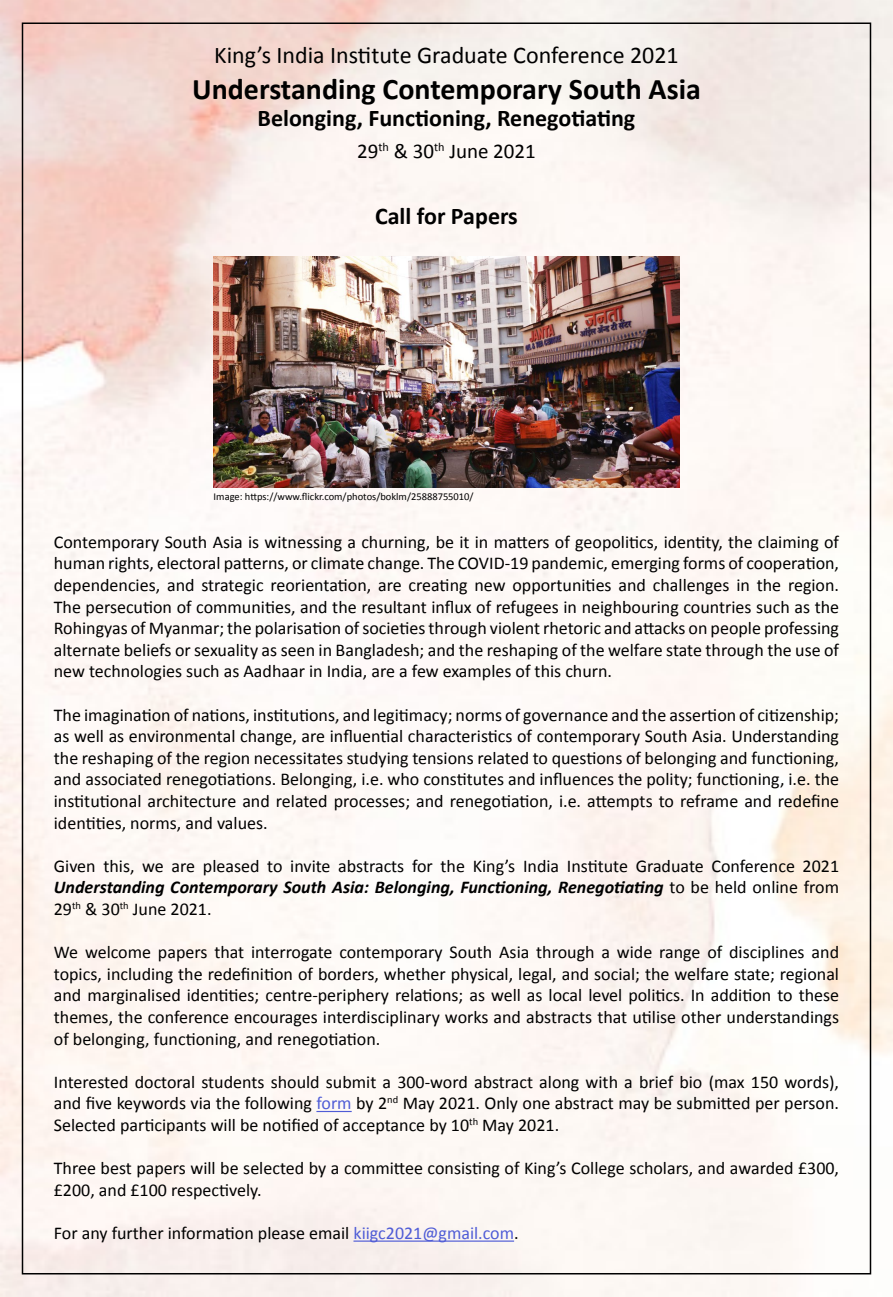
<style>
.page{position:relative;width:893px;height:1297px;background:#fff}
.page>*{position:absolute;margin:0;border:0;box-sizing:border-box;transform-origin:0 0}
.t1{font:700 30px "Calibri";color:#000}
.t2{font:700 24px "Calibri";color:#000}
.t3{font:24px "Calibri";color:#000}
.t4{font:21px "Calibri";color:#000}
.t5{font:18px/21.6px "Calibri";color:#000;text-align:justify}
.t6{font:10.5px "Calibri";color:#000}
.s1{font-weight:700;font-style:italic}
.s2{color:#4f5cd6}
</style>
<div class="page">
<img style="left:0;top:0;width:893px;height:1297px">
<img style="left:214px;top:257px;width:465px;height:230px">
<hr style="left:316px;top:1111px;width:36px;height:1px;background:#4f5cd6">
<hr style="left:353px;top:1240px;width:161px;height:2px;background:#4f5cd6">
<h2 class="t3" style="left:214px;top:40px;width:466px">King’s India Institute Graduate Conference 2021</h2>
<h1 class="t1" style="left:192px;top:70px;width:510px">Understanding Contemporary South Asia</h1>
<h2 class="t2" style="left:258px;top:103px;width:379px">Belonging, Functioning, Renegotiating</h2>
<p class="t4" style="left:357px;top:138px;width:180px">29<sup>th</sup> &amp; 30<sup>th</sup> June 2021</p>
<h2 class="t2" style="left:375px;top:201px;width:144px">Call for Papers</h2>
<p class="t6" style="left:214px;top:489px;width:261px">Image: https://www.flickr.com/photos/boklm/25888755010/</p>
<p class="t5" style="left:54px;top:531px;width:787px">Contemporary South Asia is witnessing a churning, be it in matters of geopolitics, identity, the claiming of human rights, electoral patterns, or climate change. The COVID-19 pandemic, emerging forms of cooperation, dependencies, and strategic reorientation, are creating new opportunities and challenges in the region.<br>The persecution of communities, and the resultant influx of refugees in neighbouring countries such as the Rohingyas of Myanmar; the polarisation of societies through violent rhetoric and attacks on people professing alternate beliefs or sexuality as seen in Bangladesh; and the reshaping of the welfare state through the use of new technologies such as Aadhaar in India, are a few examples of this churn.</p>
<p class="t5" style="left:54px;top:704px;width:787px">The imagination of nations, institutions, and legitimacy; norms of governance and the assertion of citizenship; as well as environmental change, are influential characteristics of contemporary South Asia. Understanding the reshaping of the region necessitates studying tensions related to questions of belonging and functioning, and associated renegotiations. Belonging, i.e. who constitutes and influences the polity; functioning, i.e. the institutional architecture and related processes; and renegotiation, i.e. attempts to reframe and redefine identities, norms, and values.</p>
<p class="t5" style="left:54px;top:855px;width:787px">Given this, we are pleased to invite abstracts for the King’s India Institute Graduate Conference 2021<br><span class="s1">Understanding Contemporary South Asia: Belonging, Functioning, Renegotiating</span> to be held online from 29<sup>th</sup> &amp; 30<sup>th</sup> June 2021.</p>
<p class="t5" style="left:54px;top:941px;width:787px">We welcome papers that interrogate contemporary South Asia through a wide range of disciplines and topics, including the redefinition of borders, whether physical, legal, and social; the welfare state; regional and marginalised identities; centre-periphery relations; as well as local level politics. In addition to these themes, the conference encourages interdisciplinary works and abstracts that utilise other understandings of belonging, functioning, and renegotiation.</p>
<p class="t5" style="left:54px;top:1071px;width:787px">Interested doctoral students should submit a 300-word abstract along with a brief bio (max 150 words), and five keywords via the following <span class="s2">form</span> by 2<sup>nd</sup> May 2021. Only one abstract may be submitted per person.<br>Selected participants will be notified of acceptance by 10<sup>th</sup> May 2021.</p>
<p class="t5" style="left:54px;top:1157px;width:787px">Three best papers will be selected by a committee consisting of King’s College scholars, and awarded £300, £200, and £100 respectively.</p>
<p class="t5" style="left:54px;top:1222px;width:466px">For any further information please email <span class="s2">kiigc2021@gmail.com</span>.</p>
</div>
